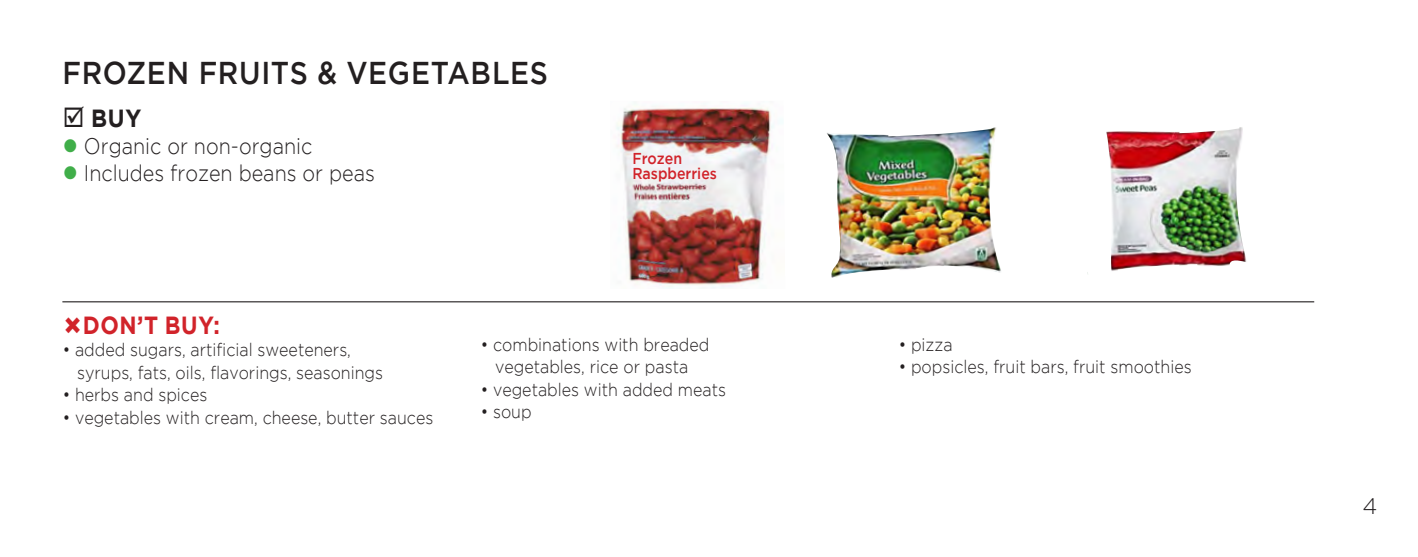
<style>
.page{position:relative;width:1418px;height:557px;background:#fff}
.page>*{position:absolute;margin:0;border:0;box-sizing:border-box;transform-origin:0 0}
.t1{font:500 31.5px "Gotham";letter-spacing:.02em;color:#231f20;scale:.9 1}
.t2{font:700 24.75px "Gotham";letter-spacing:.025em;color:#d1232a;scale:.88 1}
.t3{font:700 24.75px "Gotham";color:#231f20;scale:.9 1}
.t4{font:300 22.5px "Gotham";color:#231f20;scale:.88 1}
.t5{font:300 22.5px "Gotham";color:#231f20}
.t6{font:300 18px "Gotham";color:#231f20;scale:.89 1}
.t7{font:500 15.75px "Gotham";color:#d1232a;scale:.9 1}
.s1{color:#40ae49}
</style>
<div class="page">
<img style="left:616px;top:103px;width:167px;height:185px">
<img style="left:827px;top:127px;width:174px;height:151px">
<img style="left:1087px;top:127px;width:160px;height:147px">
<hr style="left:62px;top:301px;width:1252px;height:1px;background:#231f20">
<p class="t1" style="left:63px;top:55px;width:541px">FROZEN FRUITS &amp; VEGETABLES</p>
<p class="t3" style="left:63px;top:104px;width:89px">☑ BUY</p>
<p class="t4" style="left:63px;top:134px;width:285px"><span class="s1">●</span> Organic or non-organic</p>
<p class="t4" style="left:63px;top:161px;width:356px"><span class="s1">●</span> Includes frozen beans or peas</p>
<p class="t7" style="left:632px;top:150px;width:57px">Frozen</p>
<p class="t7" style="left:632px;top:164px;width:96px">Raspberries</p>
<p class="t2" style="left:83px;top:311px;width:157px">DON’T BUY:</p>
<p class="t6" style="left:63px;top:340px;width:325px">• added sugars, artificial sweeteners,</p>
<p class="t6" style="left:77px;top:363px;width:345px">syrups, fats, oils, flavorings, seasonings</p>
<p class="t6" style="left:63px;top:385px;width:164px">• herbs and spices</p>
<p class="t6" style="left:63px;top:408px;width:418px">• vegetables with cream, cheese, butter sauces</p>
<p class="t6" style="left:481px;top:334px;width:258px">• combinations with breaded</p>
<p class="t6" style="left:495px;top:357px;width:218px">vegetables, rice or pasta</p>
<p class="t6" style="left:481px;top:379px;width:277px">• vegetables with added meats</p>
<p class="t6" style="left:481px;top:402px;width:59px">• soup</p>
<p class="t6" style="left:898px;top:334px;width:62px">• pizza</p>
<p class="t6" style="left:898px;top:357px;width:331px">• popsicles, fruit bars, fruit smoothies</p>
<p class="t5" style="left:1362px;top:493px;width:16px">4</p>
</div>
